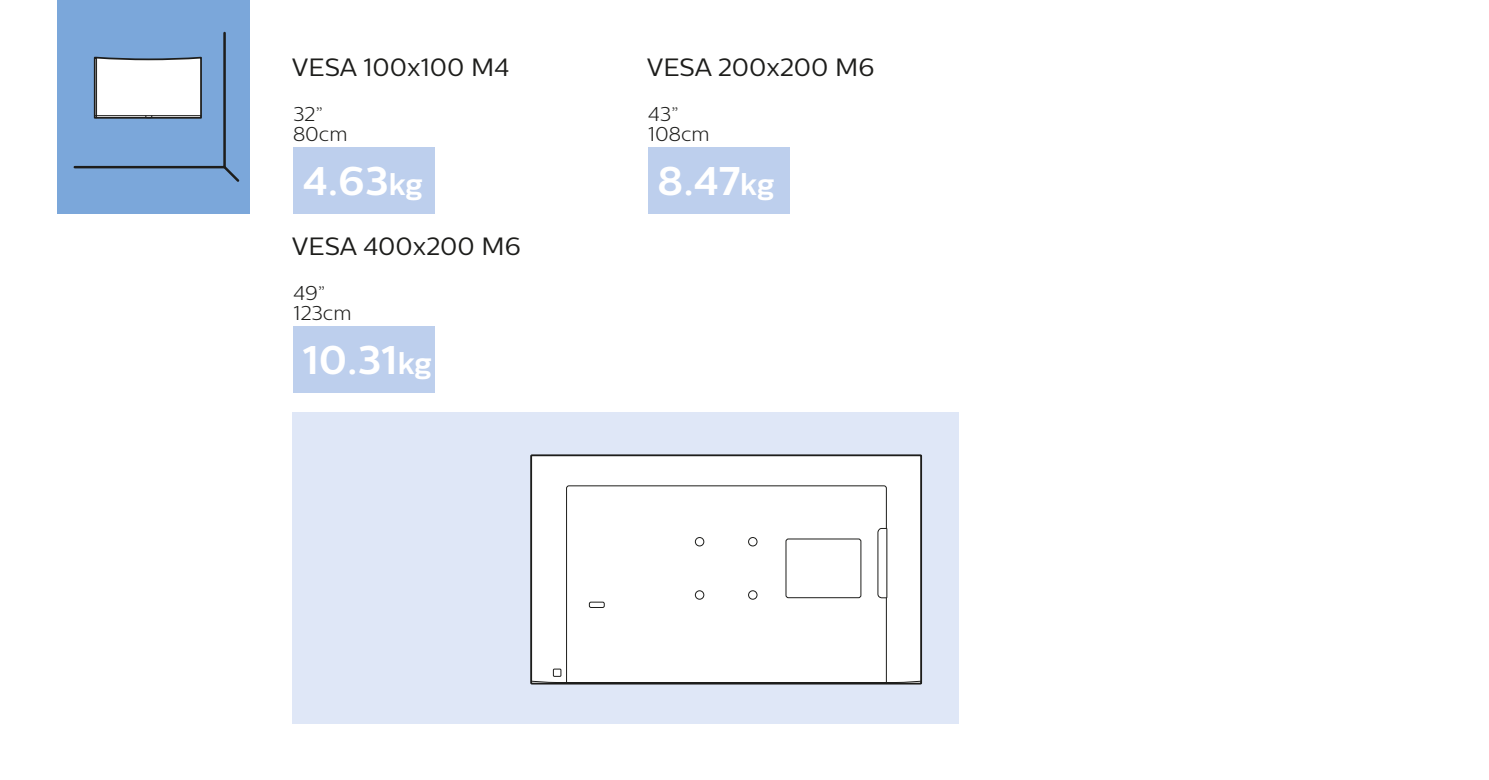
<style>
.page{position:relative;width:1489px;height:780px;background:#fff}
.page>*{position:absolute;margin:0;border:0;box-sizing:border-box;transform-origin:0 0}
.t1{font:700 40px "Centrale Sans";color:#fff}
.t2{font:25px "Centrale Sans";color:#1d1d1b}
.t3{font:300 20px/20px "Centrale Sans";color:#1d1d1b}
.s1{font-size:30px}
</style>
<div class="page">
<div style="left:57px;top:0;width:192px;height:214px;background:#7ba7da"></div>
<div style="left:292px;top:412px;width:666px;height:311px;background:#dfe7f7"></div>
<svg style="left:73px;top:31px;width:167px;height:151px"></svg>
<div style="left:293px;top:148px;width:141px;height:66px;background:#bdcfed"></div>
<div style="left:647px;top:148px;width:142px;height:66px;background:#bdcfed"></div>
<div style="left:293px;top:327px;width:141px;height:66px;background:#bdcfed"></div>
<div style="left:531px;top:455px;width:390px;height:228px;background:#fff"></div>
<svg style="left:530px;top:680px;width:392px;height:3px"></svg>
<div style="left:553px;top:668px;width:8px;height:8px;border:1px solid #1d1d1b"></div>
<svg style="left:565px;top:485px;width:322px;height:199px"></svg>
<svg style="left:877px;top:528px;width:10px;height:70px"></svg>
<div style="left:694px;top:537px;width:10px;height:9px;border:1px solid #1d1d1b;border-radius:50%"></div>
<div style="left:694px;top:590px;width:10px;height:9px;border:1px solid #1d1d1b;border-radius:50%"></div>
<div style="left:748px;top:537px;width:9px;height:9px;border:1px solid #1d1d1b;border-radius:50%"></div>
<div style="left:748px;top:590px;width:9px;height:9px;border:1px solid #1d1d1b;border-radius:50%"></div>
<p class="t2" style="left:292px;top:53px;width:219px">VESA 100x100 M4</p>
<p class="t3" style="left:293px;top:104px;width:56px">32”<br>80cm</p>
<h1 class="t1" style="left:303px;top:157px;width:122px">4.63<span class="s1">kg</span></h1>
<p class="t2" style="left:292px;top:232px;width:230px">VESA 400x200 M6</p>
<p class="t3" style="left:293px;top:283px;width:60px">49”<br>123cm</p>
<h1 class="t1" style="left:303px;top:336px;width:131px">10.31<span class="s1">kg</span></h1>
<p class="t2" style="left:646px;top:53px;width:229px">VESA 200x200 M6</p>
<p class="t3" style="left:648px;top:104px;width:63px">43”<br>108cm</p>
<h1 class="t1" style="left:657px;top:157px;width:118px">8.47<span class="s1">kg</span></h1>
</div>
